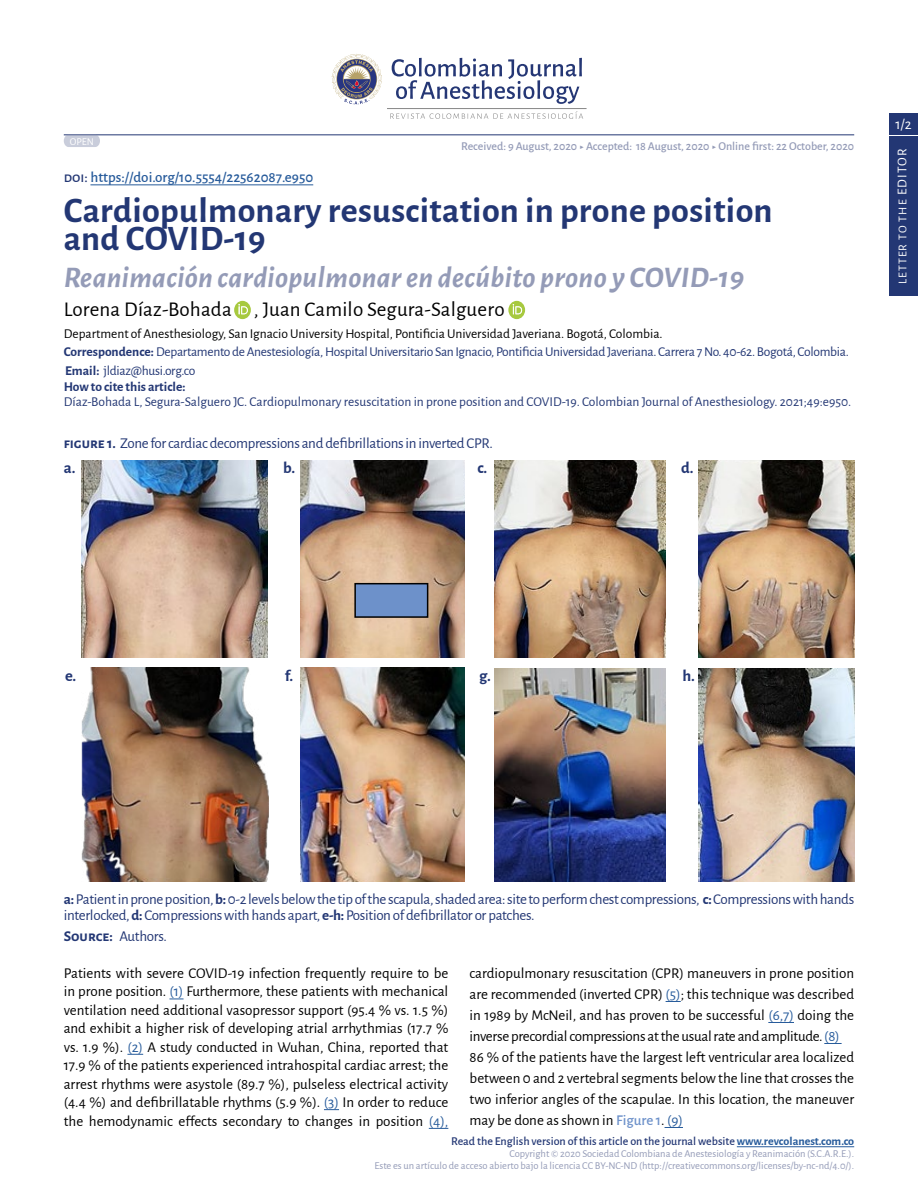
<style>
.page{position:relative;width:918px;height:1188px;background:#fff}
.page>*{position:absolute;margin:0;border:0;box-sizing:border-box;transform-origin:0 0}
.t1{font:700 36px/28.5px "Alegreya Sans";letter-spacing:.01em;color:#233774}
.t2{font:italic 700 30px "Alegreya Sans";letter-spacing:.01em;color:#949bb7}
.t3{font:21px "Alegreya Sans";letter-spacing:.01em;color:#000}
.t4{font:700 16.5px "Alegreya Sans";color:#233774}
.t5{font:15px/18.5px "Alegreya Sans";color:#000;text-align:justify}
.t6{font:15px/16.5px "Alegreya Sans";letter-spacing:-.02em;color:#233774}
.t7{font:500 15px "Alegreya Sans";color:#275b9b}
.t8{font:15px "Alegreya Sans";color:#fff}
.t9{font:13.5px/18.8px "Alegreya Sans";letter-spacing:-.01em;color:#233774}
.t10{font:700 13.5px "Alegreya Sans";color:#233774}
.t11{font:500 12px "Alegreya Sans";color:#233774}
.t12{font:500 12px "Alegreya Sans";color:#949bb7}
.t13{font:12px "Alegreya Sans";letter-spacing:.09em;color:#fff}
.t14{font:10.5px/12px "Alegreya Sans";color:#949bb7;text-align:right}
.t15{font:10.5px "Alegreya Sans";color:#fff}
.s1{color:#233774}
.s2{color:#000}
.s3{font-weight:700}
.s4{font-size:13.5px}
.s5{color:#275b9b}
.s6{font-weight:500;color:#6d91ca}
.s7{font-weight:700;color:#275b9b}
</style>
<div class="page">
<hr style="left:64px;top:135px;width:790px;height:1px;background:#233774">
<div style="left:889px;top:114px;width:29px;height:21px;background:#233774"></div>
<div style="left:889px;top:137px;width:29px;height:159px;background:#233774"></div>
<svg style="left:392px;top:58px;width:190px;height:46px"></svg>
<svg style="left:390px;top:111px;width:193px;height:8px"></svg>
<hr style="left:387px;top:108px;width:200px;height:1px;background:#878787">
<svg style="left:331px;top:54px;width:51px;height:51px"></svg>
<hr style="left:90px;top:185px;width:223px;height:1px;background:#275b9b">
<svg style="left:169px;top:999px;width:15px;height:1px"></svg>
<svg style="left:127px;top:1054px;width:16px;height:1px"></svg>
<svg style="left:324px;top:1109px;width:15px;height:1px"></svg>
<svg style="left:429px;top:1128px;width:19px;height:1px"></svg>
<svg style="left:64px;top:135px;width:36px;height:12px"></svg>
<hr style="left:737px;top:1146px;width:117px;height:1px;background:#275b9b">
<svg style="left:234px;top:301px;width:17px;height:18px"></svg>
<svg style="left:508px;top:301px;width:17px;height:18px"></svg>
<img style="left:81px;top:461px;width:187px;height:196px">
<img style="left:300px;top:461px;width:164px;height:196px">
<img style="left:495px;top:460px;width:170px;height:197px">
<img style="left:698px;top:460px;width:156px;height:197px">
<img style="left:82px;top:667px;width:187px;height:214px">
<svg style="left:666px;top:1001px;width:15px;height:1px"></svg>
<svg style="left:768px;top:1022px;width:26px;height:1px"></svg>
<svg style="left:824px;top:1043px;width:18px;height:1px"></svg>
<svg style="left:665px;top:1127px;width:18px;height:1px"></svg>
<img style="left:300px;top:667px;width:165px;height:214px">
<img style="left:495px;top:668px;width:170px;height:213px">
<img style="left:698px;top:668px;width:156px;height:213px">
<div style="left:355px;top:584px;width:73px;height:33px;background:#6d91ca"></div>
<div style="left:354px;top:583px;width:74px;height:35px;border:2px solid #000"></div>
<p class="t15" style="left:70px;top:134px;width:26px">OPEN</p>
<p class="t7" style="left:64px;top:167px;width:251px"><span class="s1">doi:</span> https://doi.org/10.5554/22562087.e950</p>
<p class="t12" style="left:461px;top:137px;width:394px">Received: 9 August, 2020 ▶ Accepted: 18 August, 2020 ▶ Online first: 22 October, 2020</p>
<h1 class="t1" style="left:64px;top:193px;width:710px">Cardiopulmonary resuscitation in prone position and COVID-19</h1>
<h2 class="t2" style="left:64px;top:255px;width:682px">Reanimación cardiopulmonar en decúbito prono y COVID-19</h2>
<h3 class="t3" style="left:64px;top:295px;width:442px">Lorena Díaz-Bohada , Juan Camilo Segura-Salguero</h3>
<p class="t9" style="left:64px;top:323px;width:787px"><span class="s2">Department of Anesthesiology, San Ignacio University Hospital, Pontificia Universidad Javeriana. Bogotá, Colombia.<br></span><span class="s3">Correspondence:</span> Departamento de Anestesiología, Hospital Universitario San Ignacio, Pontificia Universidad Javeriana. Carrera 7 No. 40-62. Bogotá, Colombia.<br><span class="s3">Email:</span> jldiaz@husi.org.co</p>
<p class="t10" style="left:64px;top:377px;width:123px">How to cite this article:</p>
<p class="t9" style="left:64px;top:392px;width:789px">Díaz-Bohada L, Segura-Salguero JC. Cardiopulmonary resuscitation in prone position and COVID-19. Colombian Journal of Anesthesiology. 2021;49:e950.</p>
<p class="t6" style="left:64px;top:434px;width:431px"><span class="s3">figure 1.</span> Zone for cardiac decompressions and defibrillations in inverted CPR.</p>
<p class="t4" style="left:64px;top:456px;width:13px">a.</p>
<p class="t4" style="left:283px;top:456px;width:13px">b.</p>
<p class="t4" style="left:478px;top:456px;width:11px">c.</p>
<p class="t4" style="left:681px;top:456px;width:14px">d.</p>
<p class="t8" style="left:895px;top:114px;width:18px">1/2</p>
<p class="t13" style="left:894px;top:284px;width:137px;rotate:-90deg">LETTER TO THE <span class="s4">EDITOR</span></p>
<p class="t4" style="left:65px;top:663px;width:13px">e.</p>
<p class="t4" style="left:285px;top:663px;width:10px">f.</p>
<p class="t4" style="left:479px;top:663px;width:14px">g.</p>
<p class="t4" style="left:682px;top:663px;width:14px">h.</p>
<p class="t6" style="left:64px;top:890px;width:792px"><span class="s3">a:</span> Patient in prone position, <span class="s3">b:</span> 0-2 levels below the tip of the scapula, shaded area: site to perform chest compressions, <span class="s3">c:</span> Compressions with hands interlocked, <span class="s3">d:</span> Compressions with hands apart, <span class="s3">e-h:</span> Position of defibrillator or patches.</p>
<p class="t6" style="left:64px;top:927px;width:105px"><span class="s3">Source:</span> Authors.</p>
<p class="t5" style="left:64px;top:963px;width:386px">Patients with severe COVID-19 infection frequently require to be in prone position. <span class="s5">(1)</span> Furthermore, these patients with mechanical ventilation need additional vasopressor support (95.4 % vs. 1.5 %) and exhibit a higher risk of developing atrial arrhythmias (17.7 % vs. 1.9 %). <span class="s5">(2)</span> A study conducted in Wuhan, China, reported that 17.9 % of the patients experienced intrahospital cardiac arrest; the arrest rhythms were asystole (89.7 %), pulseless electrical activity (4.4 %) and defibrillatable rhythms (5.9 %). <span class="s5">(3)</span> In order to reduce the hemodynamic effects secondary to changes in position <span class="s5">(4),</span></p>
<p class="t5" style="left:470px;top:962px;width:386px;line-height:21px;text-align:left">cardiopulmonary resuscitation (CPR) maneuvers in prone position are recommended (inverted CPR) <span class="s5">(5)</span>; this technique was described in 1989 by McNeil, and has proven to be successful <span class="s5">(6,7)</span> doing the inverse precordial compressions at the usual rate and amplitude. <span class="s5">(8)<br></span>86 % of the patients have the largest left ventricular area localized between 0 and 2 vertebral segments below the line that crosses the two inferior angles of the scapulae. In this location, the maneuver may be done as shown in <span class="s6">Figure 1</span>. <span class="s5">(9)</span></p>
<p class="t11" style="left:451px;top:1132px;width:404px">Read the English version of this article on the journal website <span class="s7">www.revcolanest.com.co</span></p>
<p class="t14" style="left:374px;top:1147px;width:481px">Copyright © 2020 Sociedad Colombiana de Anestesiología y Reanimación (S.C.A.R.E.).<br>Este es un artículo de acceso abierto bajo la licencia CC BY-NC-ND (http://creativecommons.org/licenses/by-nc-nd/4.0/).</p>
</div>
